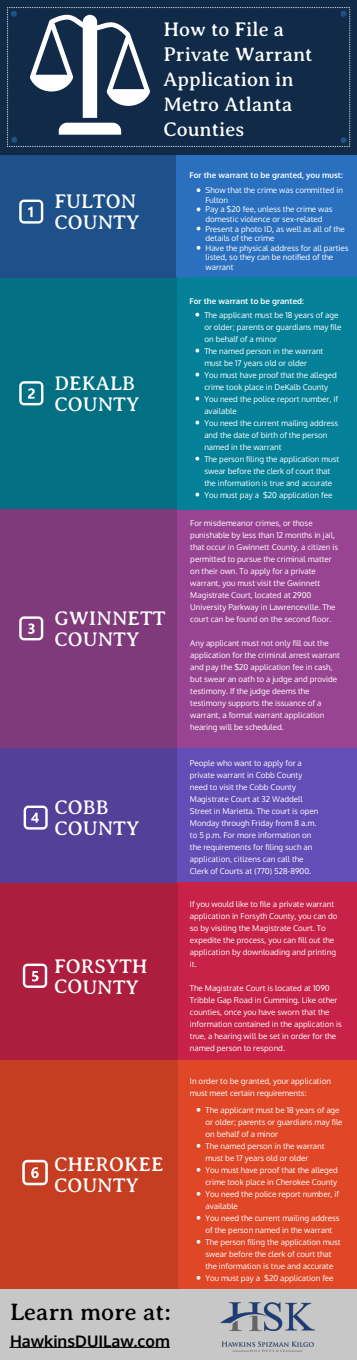
<style>
.page{position:relative;width:357px;height:1360px;background:#fff}
.page>*{position:absolute;margin:0;border:0;box-sizing:border-box;transform-origin:0 0}
.t1{font:24px "Averia Serif Libre";letter-spacing:.005em;color:#000}
.t2{font:20px/20.8px "Averia Serif Libre";letter-spacing:.005em;color:#fff}
.t3{font:700 16px "Oxygen";letter-spacing:.005em;color:#000}
.t4{font:8px/12px "Oxygen";letter-spacing:.005em;color:#fff}
.t5{font:700 8px "Oxygen";letter-spacing:.005em;color:#fff}
</style>
<div class="page">
<div style="left:174px;top:151px;width:182px;height:129px;background:#2a70bf"></div>
<div style="left:0;top:152px;width:176px;height:128px;background:#1e5089"></div>
<div style="left:0;top:0;width:356px;height:154px;background:#102a48"></div>
<div style="left:175px;top:509px;width:181px;height:239px;background:#994493"></div>
<div style="left:176px;top:278px;width:180px;height:232px;background:#048198"></div>
<div style="left:0;top:509px;width:176px;height:239px;background:#80397b"></div>
<div style="left:0;top:278px;width:176px;height:231px;background:#036f83"></div>
<svg style="left:195px;top:313px;width:4px;height:3px"></svg>
<svg style="left:195px;top:349px;width:4px;height:3px"></svg>
<svg style="left:195px;top:373px;width:4px;height:3px"></svg>
<svg style="left:195px;top:397px;width:4px;height:3px"></svg>
<svg style="left:195px;top:421px;width:4px;height:3px"></svg>
<svg style="left:195px;top:457px;width:4px;height:3px"></svg>
<svg style="left:195px;top:493px;width:4px;height:3px"></svg>
<svg style="left:11px;top:11px;width:6px;height:6px"></svg>
<svg style="left:11px;top:137px;width:6px;height:6px"></svg>
<svg style="left:340px;top:11px;width:6px;height:6px"></svg>
<svg style="left:340px;top:137px;width:6px;height:6px"></svg>
<svg style="left:19px;top:200px;width:24px;height:24px"></svg>
<svg style="left:19px;top:381px;width:24px;height:24px"></svg>
<svg style="left:19px;top:616px;width:24px;height:24px"></svg>
<div style="left:175px;top:748px;width:181px;height:138px;background:#634db6"></div>
<div style="left:0;top:748px;width:177px;height:139px;background:#534199"></div>
<svg style="left:24px;top:806px;width:24px;height:24px"></svg>
<div style="left:176px;top:882px;width:180px;height:182px;background:#c82248"></div>
<div style="left:0;top:883px;width:177px;height:179px;background:#ac1d3e"></div>
<svg style="left:23px;top:964px;width:24px;height:24px"></svg>
<svg style="left:30px;top:15px;width:120px;height:120px"></svg>
<div style="left:176px;top:1060px;width:180px;height:230px;background:#e04727"></div>
<div style="left:0;top:1060px;width:177px;height:229px;background:#c53e22"></div>
<svg style="left:22px;top:1160px;width:26px;height:25px"></svg>
<div style="left:0;top:1289px;width:356px;height:71px;background:#c7c7c7"></div>
<hr style="left:10px;top:1347px;width:159px;height:1px;background:#000">
<img style="left:220px;top:1302px;width:94px;height:50px">
<h2 class="t2" style="left:163px;top:17px;width:150px;line-height:24.8px">How to File a<br>Private Warrant<br>Application in<br>Metro Atlanta<br>Counties</h2>
<h2 class="t2" style="left:54px;top:191px;width:86px">FULTON<br>COUNTY</h2>
<h2 class="t2" style="left:54px;top:373px;width:86px">DEKALB<br>COUNTY</h2>
<h2 class="t2" style="left:54px;top:608px;width:112px">GWINNETT<br>COUNTY</h2>
<h2 class="t2" style="left:54px;top:797px;width:86px">COBB<br>COUNTY</h2>
<h2 class="t2" style="left:54px;top:956px;width:95px">FORSYTH<br>COUNTY</h2>
<h2 class="t2" style="left:54px;top:1154px;width:111px">CHEROKEE<br>COUNTY</h2>
<h1 class="t1" style="left:10px;top:1299px;width:162px">Learn more at:</h1>
<h3 class="t3" style="left:10px;top:1330px;width:161px">HawkinsDUILaw.com</h3>
<p class="t5" style="left:189px;top:170px;width:155px">For the warrant to be granted, you must:</p>
<p class="t4" style="left:205px;top:185px;width:144px;line-height:9.6px">Show that the crime was committed in<br>Fulton<br>Pay a $20 fee, unless the crime was domestic violence or sex-related<br>Present a photo ID, as well as all of the details of the crime<br>Have the physical address for all parties listed, so they can be notified of the warrant</p>
<p class="t5" style="left:189px;top:296px;width:116px">For the warrant to be granted:</p>
<p class="t4" style="left:204px;top:308px;width:138px">The applicant must be 18 years of age or older; parents or guardians may file on behalf of a minor<br>The named person in the warrant must be 17 years old or older<br>You must have proof that the alleged crime took place in DeKalb County<br>You need the police report number, if available<br>You need the current mailing address and the date of birth of the person named in the warrant<br>The person filing the application must swear before the clerk of court that the information is true and accurate<br>You must pay a $20 application fee</p>
<p class="t4" style="left:190px;top:517px;width:149px">For misdemeanor crimes, or those punishable by less than 12 months in jail, that occur in Gwinnett County, a citizen is permitted to pursue the criminal matter on their own. To apply for a private warrant, you must visit the Gwinnett Magistrate Court, located at 2900<br>University Parkway in Lawrenceville. The court can be found on the second floor.</p>
<p class="t4" style="left:190px;top:637px;width:151px">Any applicant must not only fill out the application for the criminal arrest warrant and pay the $20 application fee in cash, but swear an oath to a judge and provide testimony. If the judge deems the testimony supports the issuance of a warrant, a formal warrant application hearing will be scheduled.</p>
<p class="t4" style="left:190px;top:757px;width:130px">People who want to apply for a private warrant in Cobb County need to visit the Cobb County<br>Magistrate Court at 32 Waddell<br>Street in Marietta. The court is open<br>Monday through Friday from 8 a.m. to 5 p.m. For more information on the requirements for filing such an application, citizens can call the<br>Clerk of Courts at (770) 528-8900.</p>
<p class="t4" style="left:190px;top:898px;width:149px">If you would like to file a private warrant application in Forsyth County, you can do so by visiting the Magistrate Court. To expedite the process, you can fill out the application by downloading and printing it.</p>
<p class="t4" style="left:190px;top:982px;width:153px">The Magistrate Court is located at 1090<br>Tribble Gap Road in Cumming. Like other counties, once you have sworn that the information contained in the application is true, a hearing will be set in order for the named person to respond.</p>
<p class="t4" style="left:190px;top:1075px;width:142px">In order to be granted, your application must meet certain requirements:</p>
<p class="t4" style="left:205px;top:1104px;width:138px">The applicant must be 18 years of age or older; parents or guardians may file on behalf of a minor<br>The named person in the warrant must be 17 years old or older<br>You must have proof that the alleged crime took place in Cherokee County<br>You need the police report number, if available<br>You need the current mailing address of the person named in the warrant<br>The person filing the application must swear before the clerk of court that the information is true and accurate<br>You must pay a $20 application fee</p>
</div>
